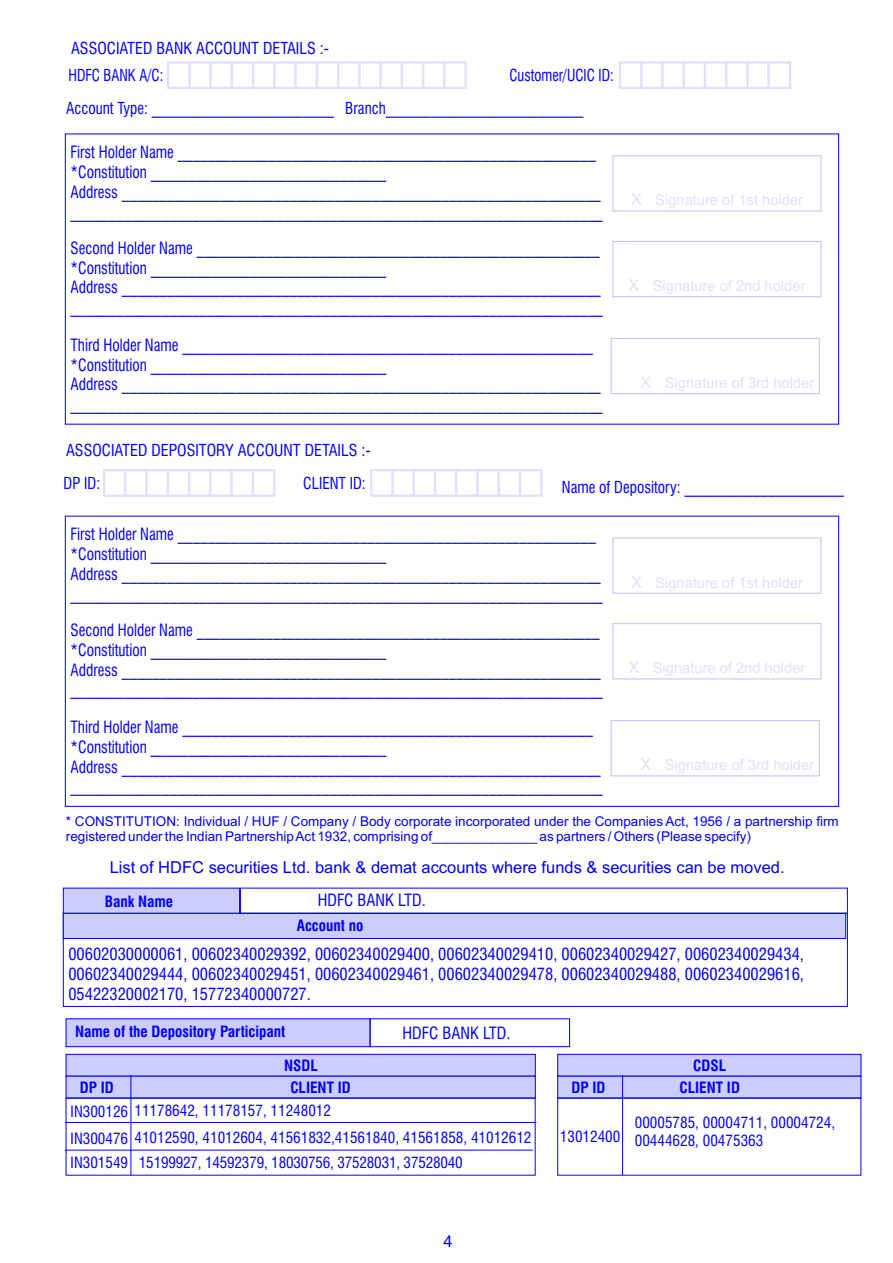
<style>
.page{position:relative;width:893px;height:1263px;background:#fff}
.page>*{position:absolute;margin:0;border:0;box-sizing:border-box;transform-origin:0 0}
.t1{font:condensed 16.5px/19.8px "Swiss 721 BT";color:#00f;scale:.92 1}
.t2{font:condensed 16.5px/19.8px "Swiss 721 BT";color:#00f;text-align:justify}
.t3{font:16.5px "Arial";color:#00f}
.t4{font:condensed 16.2px "Swiss 721 BT";color:#00f;scale:.94 1}
.t5{font:condensed 16.2px/26.7px "Swiss 721 BT";color:#00f}
.t6{font:condensed 16.2px "Swiss 721 BT";color:#00f;scale:.9 1}
.t7{font:condensed 15.15px/26.8px "Swiss 721 BT";color:#00f}
.t8{font:700 condensed 15.15px "Swiss 721 BT";color:#00f}
.t9{font:15px "Arial";color:#e0e0ff}
.t10{font:13.5px/15.1px "Arial";color:#00f}
.s1{font-size:16.5px}
</style>
<div class="page">
<svg style="left:167px;top:61px;width:300px;height:28px"></svg>
<svg style="left:619px;top:61px;width:172px;height:28px"></svg>
<svg style="left:612px;top:155px;width:210px;height:57px"></svg>
<svg style="left:612px;top:241px;width:210px;height:56px"></svg>
<svg style="left:610px;top:338px;width:210px;height:56px"></svg>
<svg style="left:103px;top:469px;width:173px;height:28px"></svg>
<svg style="left:370px;top:469px;width:173px;height:28px"></svg>
<div style="left:63px;top:913px;width:785px;height:94px;border:1px solid #00f"></div>
<svg style="left:63px;top:887px;width:783px;height:52px"></svg>
<div style="left:240px;top:888px;width:608px;height:26px;border:1px solid #00f"></div>
<svg style="left:612px;top:537px;width:210px;height:57px"></svg>
<svg style="left:612px;top:623px;width:210px;height:57px"></svg>
<svg style="left:610px;top:720px;width:210px;height:57px"></svg>
<svg style="left:65px;top:1018px;width:305px;height:29px;background:#bebeff"></svg>
<svg style="left:65px;top:1053px;width:471px;height:46px;background:#bfbfff"></svg>
<svg style="left:557px;top:1053px;width:305px;height:46px;background:#bebeff"></svg>
<div style="left:66px;top:1098px;width:469px;height:77px;border:1px solid #00f"></div>
<div style="left:557px;top:1098px;width:304px;height:77px;border:1px solid #00f"></div>
<hr style="left:65px;top:1122px;width:471px;height:1px;background:#00f">
<hr style="left:65px;top:1150px;width:468px;height:1px;background:#00f">
<div style="left:370px;top:1018px;width:200px;height:29px;border:1px solid #00f"></div>
<hr style="left:131px;top:1075px;width:1px;height:100px;background:#00f">
<hr style="left:622px;top:1075px;width:1px;height:100px;background:#00f">
<p class="t5" style="left:69px;top:36px;width:262px">ASSOCIATED BANK ACCOUNT DETAILS :-<br>HDFC BANK A/C:</p>
<p class="t6" style="left:509px;top:68px;width:118px">Customer/UCIC ID:</p>
<p class="t4" style="left:66px;top:102px;width:552px">Account Type: ________________________ Branch__________________________</p>
<p class="t1" style="left:71px;top:144px;width:580px">First Holder Name _______________________________________________________ *Constitution _______________________________<br>Address _______________________________________________________________ ______________________________________________________________________</p>
<p class="t1" style="left:71px;top:240px;width:580px">Second Holder Name _____________________________________________________ *Constitution _______________________________<br>Address _______________________________________________________________ ______________________________________________________________________</p>
<p class="t9" style="left:631px;top:194px;width:173px"><span class="s1">X</span> Signature of 1st holder</p>
<p class="t9" style="left:629px;top:280px;width:178px"><span class="s1">X</span> Signature of 2nd holder</p>
<p class="t1" style="left:71px;top:336px;width:580px">Third Holder Name ______________________________________________________ *Constitution _______________________________<br>Address _______________________________________________________________ ______________________________________________________________________</p>
<p class="t5" style="left:64px;top:434px;width:309px;line-height:33.5px">ASSOCIATED DEPOSITORY ACCOUNT DETAILS :-<br>DP ID:</p>
<p class="t9" style="left:641px;top:377px;width:175px"><span class="s1">X</span> Signature of 3rd holder</p>
<p class="t4" style="left:303px;top:477px;width:68px">CLIENT ID:</p>
<p class="t4" style="left:562px;top:481px;width:302px">Name of Depository: _____________________</p>
<p class="t1" style="left:71px;top:526px;width:580px">First Holder Name _______________________________________________________ *Constitution _______________________________<br>Address _______________________________________________________________ ______________________________________________________________________</p>
<p class="t1" style="left:71px;top:622px;width:580px">Second Holder Name _____________________________________________________ *Constitution _______________________________<br>Address _______________________________________________________________ ______________________________________________________________________</p>
<p class="t1" style="left:71px;top:719px;width:580px">Third Holder Name ______________________________________________________ *Constitution _______________________________<br>Address _______________________________________________________________ ______________________________________________________________________</p>
<p class="t9" style="left:631px;top:577px;width:173px"><span class="s1">X</span> Signature of 1st holder</p>
<p class="t9" style="left:629px;top:662px;width:178px"><span class="s1">X</span> Signature of 2nd holder</p>
<p class="t9" style="left:641px;top:759px;width:175px"><span class="s1">X</span> Signature of 3rd holder</p>
<p class="t10" style="left:66px;top:815px;width:774px">* CONSTITUTION: Individual / HUF / Company / Body corporate incorporated under the Companies Act, 1956 / a partnership firm registered under the Indian Partnership Act 1932, comprising of______________ as partners / Others (Please specify)</p>
<p class="t3" style="left:110px;top:861px;width:676px">List of HDFC securities Ltd. bank &amp; demat accounts where funds &amp; securities can be moved.</p>
<p class="t8" style="left:105px;top:895px;width:70px">Bank Name</p>
<p class="t2" style="left:318px;top:892px;width:110px">HDFC BANK LTD.</p>
<p class="t8" style="left:297px;top:919px;width:68px">Account no</p>
<p class="t2" style="left:68px;top:946px;width:737px">00602030000061, 00602340029392, 00602340029400, 00602340029410, 00602340029427, 00602340029434, 00602340029444, 00602340029451, 00602340029461, 00602340029478, 00602340029488, 00602340029616, 05422320002170, 15772340000727.</p>
<p class="t8" style="left:75px;top:1025px;width:212px">Name of the Depository Participant</p>
<p class="t2" style="left:403px;top:1025px;width:110px">HDFC BANK LTD.</p>
<p class="t8" style="left:284px;top:1059px;width:35px">NSDL</p>
<p class="t8" style="left:693px;top:1059px;width:34px">CDSL</p>
<p class="t8" style="left:80px;top:1081px;width:35px">DP ID</p>
<p class="t8" style="left:290px;top:1081px;width:62px">CLIENT ID</p>
<p class="t8" style="left:571px;top:1081px;width:35px">DP ID</p>
<p class="t8" style="left:679px;top:1081px;width:62px">CLIENT ID</p>
<p class="t7" style="left:71px;top:1098px;width:462px">IN300126 11178642, 11178157, 11248012<br>IN300476 41012590, 41012604, 41561832,41561840, 41561858, 41012612</p>
<p class="t7" style="left:71px;top:1151px;width:394px">IN301549 15199927, 14592379, 18030756, 37528031, 37528040</p>
<p class="t3" style="left:443px;top:1235px;width:11px">4</p>
<p class="t7" style="left:560px;top:1125px;width:62px">13012400</p>
<p class="t7" style="left:635px;top:1115px;width:202px;line-height:18.1px">00005785, 00004711, 00004724,<br>00444628, 00475363</p>
</div>
